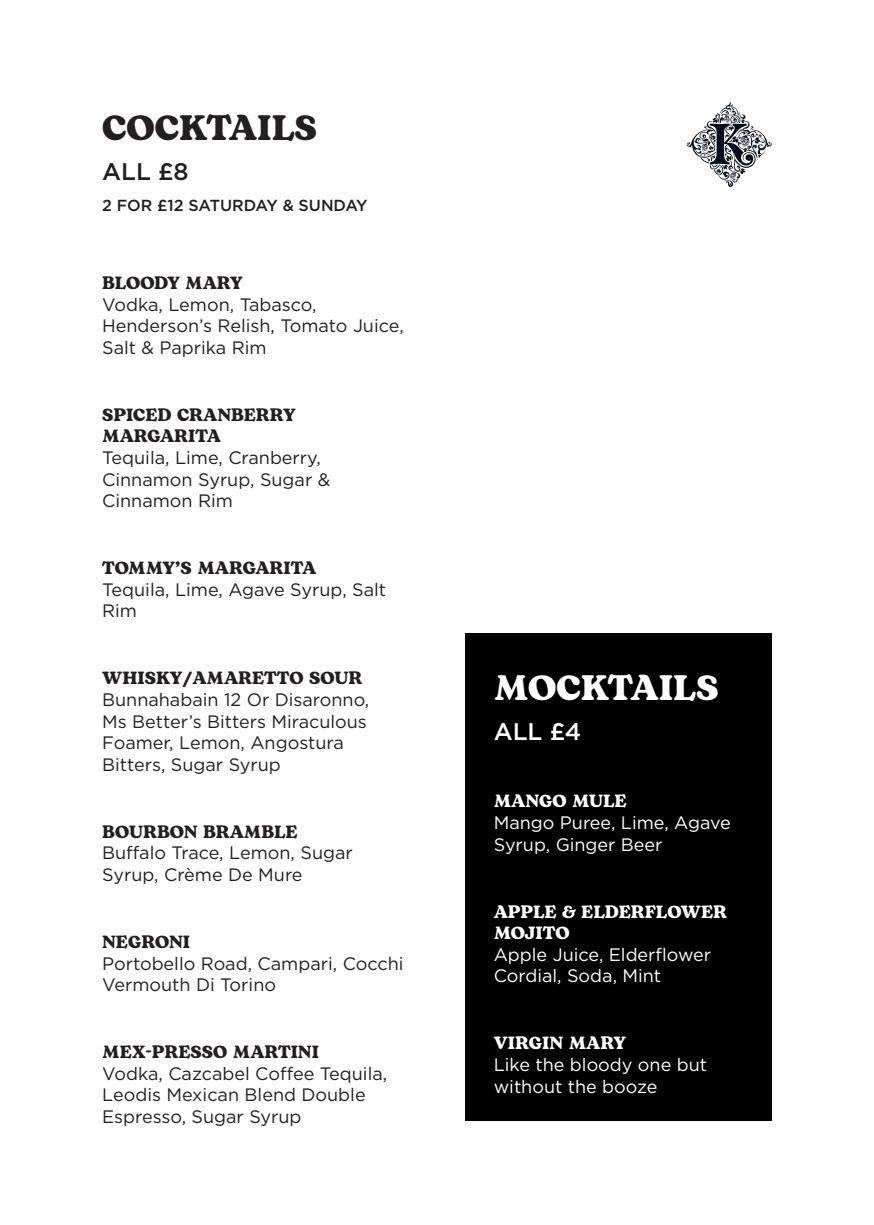
<style>
.page{position:relative;width:874px;height:1225px;background:#fff}
.page>*{position:absolute;margin:0;border:0;box-sizing:border-box;transform-origin:0 0}
.t1{font:700 36px "Bogart Trial";color:#fff}
.t2{font:700 36px "Bogart Trial";color:#231f20}
.t3{font:500 24px "Gotham";color:#fff}
.t4{font:500 24px "Gotham";color:#231f20}
.t5{font:18px/21.6px "Gotham";color:#231f20}
.t6{font:18px/21.6px "Gotham";color:#fff}
.t7{font:500 16px "Gotham";color:#231f20}
.s1{font-family:"Bogart Trial";font-weight:700}
</style>
<div class="page">
<div style="left:465px;top:634px;width:306px;height:487px;background:#000"></div>
<svg style="left:686px;top:102px;width:85px;height:85px"></svg>
<p class="t2" style="left:102px;top:102px;width:216px">COCKTAILS</p>
<p class="t4" style="left:102px;top:156px;width:88px">ALL £8</p>
<p class="t7" style="left:102px;top:195px;width:267px">2 FOR £12 SATURDAY &amp; SUNDAY</p>
<p class="t5" style="left:102px;top:271px;width:303px"><span class="s1">BLOODY MARY<br></span>Vodka, Lemon, Tabasco,<br>Henderson’s Relish, Tomato Juice,<br>Salt &amp; Paprika Rim</p>
<p class="t5" style="left:102px;top:403px;width:229px"><span class="s1">SPICED CRANBERRY<br>MARGARITA<br></span>Tequila, Lime, Cranberry,<br>Cinnamon Syrup, Sugar &amp;<br>Cinnamon Rim</p>
<p class="t5" style="left:102px;top:556px;width:285px"><span class="s1">TOMMY’S MARGARITA<br></span>Tequila, Lime, Agave Syrup, Salt<br>Rim</p>
<p class="t5" style="left:102px;top:667px;width:268px"><span class="s1">WHISKY/AMARETTO SOUR<br></span>Bunnahabain 12 Or Disaronno,<br>Ms Better’s Bitters Miraculous<br>Foamer, Lemon, Angostura<br>Bitters, Sugar Syrup</p>
<p class="t5" style="left:102px;top:820px;width:252px"><span class="s1">BOURBON BRAMBLE<br></span>Buffalo Trace, Lemon, Sugar<br>Syrup, Crème De Mure</p>
<p class="t5" style="left:102px;top:930px;width:303px"><span class="s1">NEGRONI<br></span>Portobello Road, Campari, Cocchi<br>Vermouth Di Torino</p>
<p class="t5" style="left:102px;top:1040px;width:286px"><span class="s1">MEX-PRESSO MARTINI<br></span>Vodka, Cazcabel Coffee Tequila,<br>Leodis Mexican Blend Double<br>Espresso, Sugar Syrup</p>
<p class="t1" style="left:493px;top:662px;width:226px">MOCKTAILS</p>
<p class="t3" style="left:493px;top:716px;width:89px">ALL £4</p>
<p class="t6" style="left:493px;top:790px;width:238px"><span class="s1">MANGO MULE<br></span>Mango Puree, Lime, Agave<br>Syrup, Ginger Beer</p>
<p class="t6" style="left:493px;top:900px;width:235px"><span class="s1">APPLE &amp; ELDERFLOWER<br>MOJITO<br></span>Apple Juice, Elderflower<br>Cordial, Soda, Mint</p>
<p class="t6" style="left:493px;top:1031px;width:215px"><span class="s1">VIRGIN MARY<br></span>Like the bloody one but without the booze</p>
</div>
